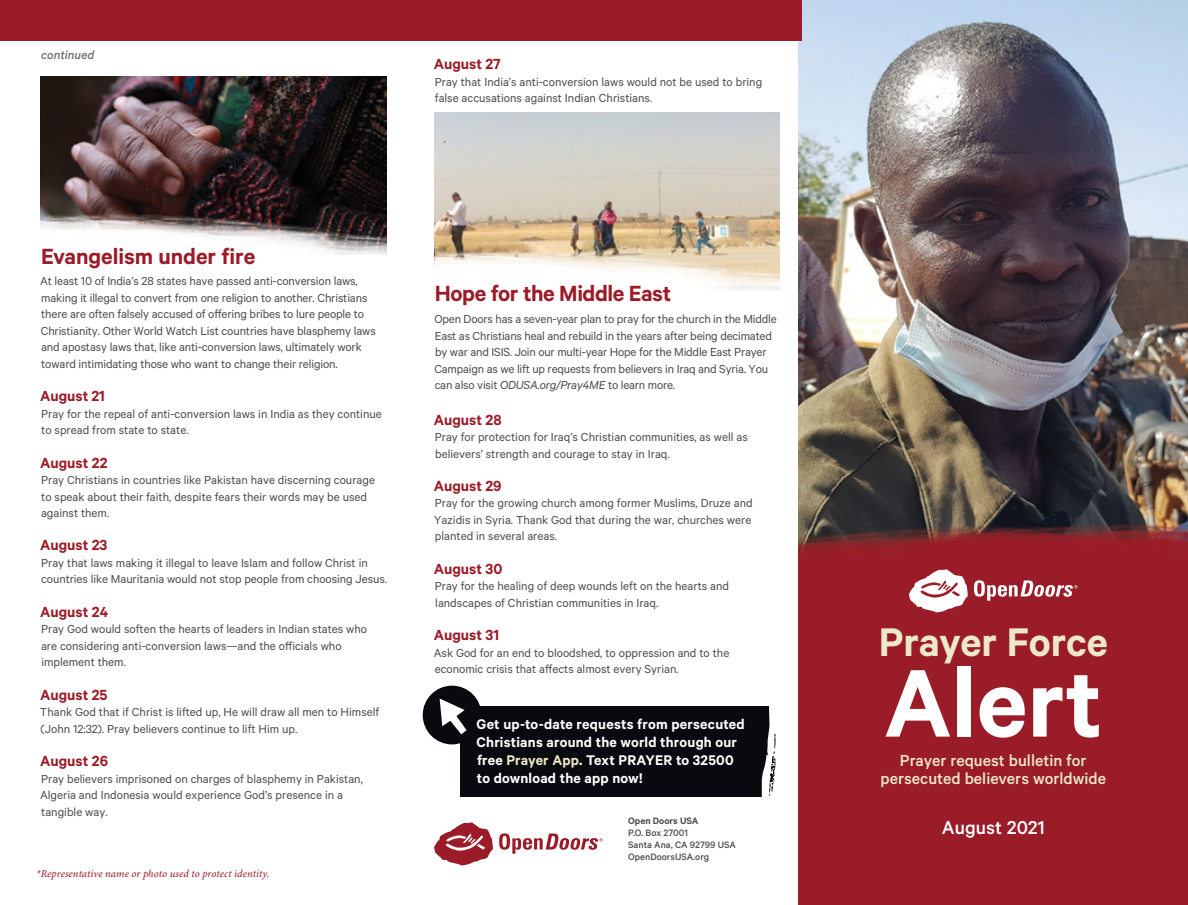
<style>
.page{position:relative;width:1188px;height:905px;background:#fff}
.page>*{position:absolute;margin:0;border:0;box-sizing:border-box;transform-origin:0 0}
.t1{font:600 108px "Calibre";color:#fff}
.t2{font:600 45px "Calibre";letter-spacing:-.01em;color:#ece8c8}
.t3{font:600 24.75px "Calibre";letter-spacing:-.015em;color:#9b1c28}
.t4{font:500 21px "Calibre";color:#fff}
.t5{font:500 18px/18px "Calibre";color:#ece8c8;text-align:center}
.t6{font:600 16.5px "Calibre";color:#9b1c28}
.t7{font:600 15.75px/18px "Calibre";letter-spacing:.01em;color:#fff}
.t8{font:italic 500 13.5px "Calibre";color:#717275}
.t9{font:13.2px/16.5px "Calibre";color:#4d4d4f}
.t10{font:10.5px "Minion Pro It Capt";color:#9b1c28}
.t11{font:500 10.5px/12px "Calibre";color:#4d4d4f}
.t12{font:600 10.5px "Calibre";color:#4d4d4f}
.s1{font-style:italic}
.s2{color:#ede9c5}
</style>
<div class="page">
<img style="left:434px;top:112px;width:346px;height:178px">
<img style="left:799px;top:0;width:389px;height:904px">
<img style="left:40px;top:77px;width:346px;height:177px">
<div style="left:461px;top:705px;width:317px;height:91px;background:#090a0f"></div>
<svg style="left:741px;top:705px;width:37px;height:91px"></svg>
<div style="left:423px;top:685px;width:58px;height:59px;background:#090a0f;border-radius:50%"></div>
<svg style="left:440px;top:698px;width:27px;height:36px"></svg>
<div style="left:0;top:0;width:801px;height:40px;background:#9b1c28"></div>
<svg style="left:434px;top:822px;width:59px;height:43px"></svg>
<svg style="left:499px;top:833px;width:104px;height:20px"></svg>
<svg style="left:909px;top:569px;width:59px;height:43px"></svg>
<svg style="left:974px;top:580px;width:104px;height:20px"></svg>
<p class="t8" style="left:41px;top:47px;width:55px">continued</p>
<p class="t6" style="left:434px;top:54px;width:68px">August 27</p>
<p class="t9" style="left:435px;top:73px;width:329px">Pray that India’s anti-conversion laws would not be used to bring false accusations against Indian Christians.</p>
<h3 class="t3" style="left:41px;top:241px;width:216px">Evangelism under fire</h3>
<p class="t9" style="left:40px;top:272px;width:337px">At least 10 of India’s 28 states have passed anti-conversion laws, making it illegal to convert from one religion to another. Christians there are often falsely accused of offering bribes to lure people to Christianity. Other World Watch List countries have blasphemy laws and apostasy laws that, like anti-conversion laws, ultimately work toward intimidating those who want to change their religion.</p>
<p class="t6" style="left:40px;top:386px;width:66px">August 21</p>
<p class="t9" style="left:41px;top:405px;width:342px">Pray for the repeal of anti-conversion laws in India as they continue to spread from state to state.</p>
<p class="t6" style="left:40px;top:452px;width:69px">August 22</p>
<p class="t9" style="left:41px;top:471px;width:336px">Pray Christians in countries like Pakistan have discerning courage to speak about their faith, despite fears their words may be used against them.</p>
<p class="t6" style="left:40px;top:535px;width:69px">August 23</p>
<p class="t9" style="left:41px;top:554px;width:348px">Pray that laws making it illegal to leave Islam and follow Christ in countries like Mauritania would not stop people from choosing Jesus.</p>
<p class="t6" style="left:40px;top:602px;width:70px">August 24</p>
<p class="t9" style="left:41px;top:620px;width:328px">Pray God would soften the hearts of leaders in Indian states who are considering anti-conversion laws—and the officials who implement them.</p>
<p class="t6" style="left:40px;top:684px;width:69px">August 25</p>
<p class="t9" style="left:40px;top:703px;width:341px">Thank God that if Christ is lifted up, He will draw all men to Himself (John 12:32). Pray believers continue to lift Him up.</p>
<p class="t6" style="left:40px;top:751px;width:70px">August 26</p>
<p class="t9" style="left:40px;top:769px;width:324px">Pray believers imprisoned on charges of blasphemy in Pakistan,<br>Algeria and Indonesia would experience God’s presence in a tangible way.</p>
<p class="t10" style="left:37px;top:866px;width:235px">*Representative name or photo used to protect identity.</p>
<h3 class="t3" style="left:435px;top:279px;width:238px">Hope for the Middle East</h3>
<p class="t9" style="left:434px;top:310px;width:344px">Open Doors has a seven-year plan to pray for the church in the Middle East as Christians heal and rebuild in the years after being decimated by war and ISIS. Join our multi-year Hope for the Middle East Prayer Campaign as we lift up requests from believers in Iraq and Syria. You can also visit <span class="s1">ODUSA.org/Pray4ME</span> to learn more.</p>
<p class="t6" style="left:434px;top:409px;width:69px">August 28</p>
<p class="t9" style="left:435px;top:428px;width:315px">Pray for protection for Iraq’s Christian communities, as well as believers’ strength and courage to stay in Iraq.</p>
<p class="t6" style="left:434px;top:476px;width:69px">August 29</p>
<p class="t9" style="left:434px;top:494px;width:320px;text-align:justify">Pray for the growing church among former Muslims, Druze and Yazidis in Syria. Thank God that during the war, churches were planted in several areas.</p>
<p class="t6" style="left:434px;top:559px;width:70px">August 30</p>
<p class="t9" style="left:435px;top:577px;width:296px">Pray for the healing of deep wounds left on the hearts and landscapes of Christian communities in Iraq.</p>
<p class="t6" style="left:434px;top:625px;width:67px">August 31</p>
<p class="t9" style="left:434px;top:643px;width:297px">Ask God for an end to bloodshed, to oppression and to the economic crisis that affects almost every Syrian.</p>
<p class="t7" style="left:477px;top:714px;width:270px">Get up-to-date requests from persecuted Christians around the world through our free <span class="s2">Prayer App</span>. Text PRAYER to 32500 to download the app now!</p>
<p class="t12" style="left:628px;top:814px;width:72px">Open Doors USA</p>
<p class="t11" style="left:628px;top:826px;width:109px">P.O. Box 27001<br>Santa Ana, CA 92799 USA<br>OpenDoorsUSA.org</p>
<h2 class="t2" style="left:879px;top:615px;width:231px">Prayer Force</h2>
<h1 class="t1" style="left:884px;top:638px;width:220px">Alert</h1>
<h3 class="t5" style="left:881px;top:750px;width:227px">Prayer request bulletin for persecuted believers worldwide</h3>
<h3 class="t4" style="left:942px;top:815px;width:104px">August 2021</h3>
</div>
